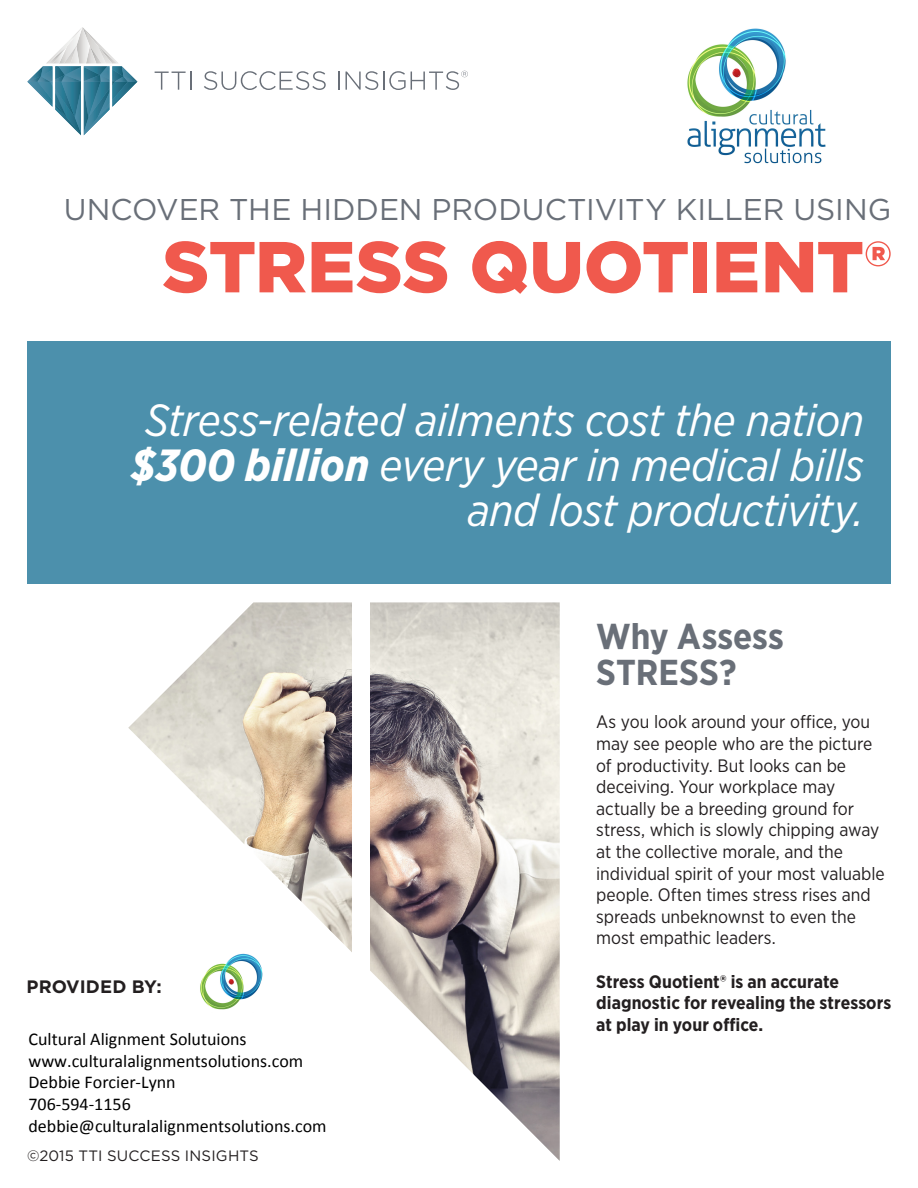
<style>
.page{position:relative;width:918px;height:1188px;background:#fff}
.page>*{position:absolute;margin:0;border:0;box-sizing:border-box;transform-origin:0 0}
.t1{font:900 72px "Gotham";letter-spacing:-.005em;color:#f0594d}
.t2{font:italic 45px/45px "Gotham Narrow";letter-spacing:-.01em;color:#fff;text-align:right}
.t3{font:700 36px/36px "Gotham Narrow";color:#696f78}
.t4{font:30px "Gotham";color:#696f78}
.t5{font:18px/21.6px "Gotham Narrow";letter-spacing:-.005em;color:#231f20}
.t6{font:18px/21.6px "Calibri";color:#000}
.t7{font:700 18px/21.6px "Gotham Narrow";color:#231f20}
.t8{font:700 18px "Gotham";color:#231f20}
.t9{font:15px "Gotham";letter-spacing:.015em;color:#231f20}
.s1{font-weight:700}
</style>
<div class="page">
<div style="left:27px;top:341px;width:864px;height:243px;background:#4c90ac"></div>
<img style="left:128px;top:602px;width:432px;height:559px">
<div style="left:353px;top:599px;width:17px;height:380px;background:#fff"></div>
<svg style="left:27px;top:63px;width:111px;height:72px"></svg>
<img style="left:47px;top:57px;width:71px;height:6px">
<img style="left:64px;top:34px;width:37px;height:12px">
<img style="left:102px;top:47px;width:10px;height:16px">
<img style="left:96px;top:46px;width:6px;height:17px">
<img style="left:90px;top:46px;width:6px;height:17px">
<img style="left:76px;top:27px;width:14px;height:36px">
<img style="left:76px;top:46px;width:3px;height:17px">
<img style="left:67px;top:46px;width:9px;height:17px">
<img style="left:48px;top:46px;width:19px;height:17px">
<svg style="left:155px;top:72px;width:36px;height:18px"></svg>
<svg style="left:204px;top:71px;width:122px;height:19px"></svg>
<svg style="left:338px;top:72px;width:2px;height:18px"></svg>
<svg style="left:346px;top:71px;width:122px;height:19px"></svg>
<img style="left:687px;top:28px;width:139px;height:136px">
<img style="left:187px;top:943px;width:86px;height:70px">
<p class="t4" style="left:64px;top:191px;width:829px">UNCOVER THE HIDDEN PRODUCTIVITY KILLER USING</p>
<p class="t1" style="left:162px;top:217px;width:731px">STRESS QUOTIENT®</p>
<p class="t2" style="left:131px;top:397px;width:735px">Stress-related ailments cost the nation <span class="s1">$300 billion</span> every year in medical bills and lost productivity.</p>
<p class="t8" style="left:27px;top:975px;width:137px">PROVIDED BY:</p>
<p class="t6" style="left:29px;top:1028px;width:300px">Cultural Alignment Solutuions www.culturalalignmentsolutions.com<br>Debbie Forcier-Lynn<br>706-594-1156 debbie@culturalalignmentsolutions.com</p>
<p class="t9" style="left:27px;top:1146px;width:233px">©2015 TTI SUCCESS INSIGHTS</p>
<p class="t3" style="left:596px;top:618px;width:189px">Why Assess<br>STRESS?</p>
<p class="t5" style="left:596px;top:711px;width:278px">As you look around your office, you may see people who are the picture</p>
<p class="t5" style="left:596px;top:754px;width:251px">of productivity. But looks can be</p>
<p class="t5" style="left:596px;top:776px;width:240px">deceiving. Your workplace may</p>
<p class="t5" style="left:596px;top:797px;width:290px">actually be a breeding ground for stress, which is slowly chipping away at the collective morale, and the individual spirit of your most valuable people. Often times stress rises and spreads unbeknownst to even the most empathic leaders.</p>
<p class="t7" style="left:596px;top:970px;width:244px">Stress Quotient® is an accurate</p>
<p class="t7" style="left:596px;top:992px;width:297px">diagnostic for revealing the stressors at play in your office.</p>
</div>
